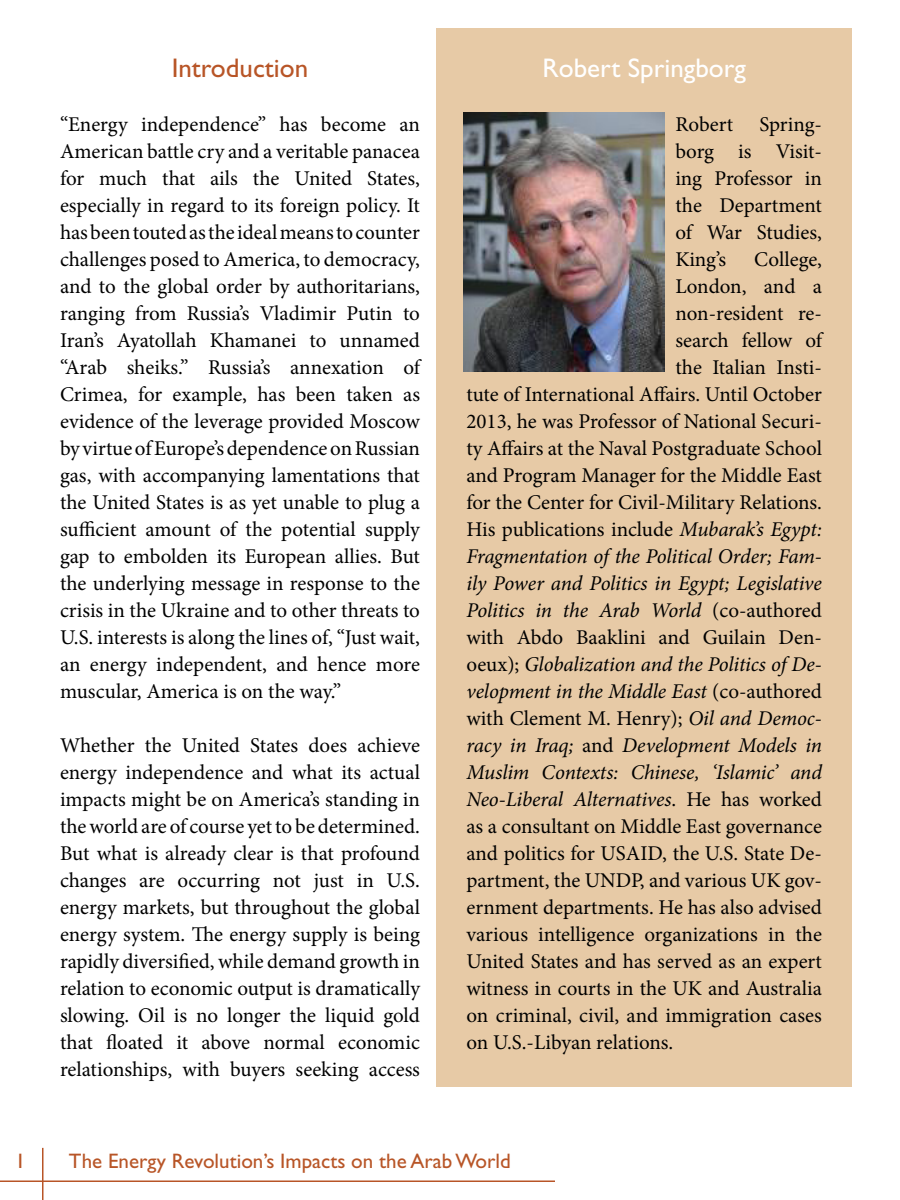
<style>
.page{position:relative;width:900px;height:1200px;background:#fff}
.page>*{position:absolute;margin:0;border:0;box-sizing:border-box;transform-origin:0 0}
.t1{font:27px "Gill Sans Std";color:#fff}
.Titles{font:27px "Gill Sans Std";color:#b85527}
.t2{font:21px/27px "Minion Pro";color:#000;text-align:justify}
.t3{font:italic 21px "Minion Pro";letter-spacing:-.01em;color:#000}
.t4{font:21px "Gill Sans Std";color:#b85527}
.s1{font-style:italic}
.s2{font-style:normal}
</style>
<div class="page">
<hr style="left:0;top:1180px;width:555px;height:2px;background:#b85527">
<hr style="left:42px;top:1148px;width:2px;height:52px;background:#b85527">
<div style="left:436px;top:28px;width:416px;height:1060px;background:#e7caa6"></div>
<img style="left:464px;top:112px;width:201px;height:260px">
<p class="Titles" style="left:172px;top:52px;width:138px">Introduction</p>
<p class="t2" style="left:60px;top:110px;width:362px">“Energy independence” has become an American battle cry and a veritable panacea for much that ails the United States, especially in regard to its foreign policy. It has been touted as the ideal means to counter challenges posed to America, to democracy, and to the global order by authoritarians, ranging from Russia’s Vladimir Putin to Iran’s Ayatollah Khamanei to unnamed “Arab sheiks.” Russia’s annexation of Crimea, for example, has been taken as evidence of the leverage provided Moscow by virtue of Europe’s dependence on Russian gas, with accompanying lamentations that the United States is as yet unable to plug a sufficient amount of the potential supply gap to embolden its European allies. But the underlying message in response to the crisis in the Ukraine and to other threats to U.S. interests is along the lines of, “Just wait, an energy independent, and hence more muscular, America is on the way.”</p>
<p class="t2" style="left:60px;top:731px;width:362px">Whether the United States does achieve energy independence and what its actual impacts might be on America’s standing in the world are of course yet to be determined.<br>But what is already clear is that profound changes are occurring not just in U.S. energy markets, but throughout the global energy system. The energy supply is being rapidly diversified, while demand growth in relation to economic output is dramatically slowing. Oil is no longer the liquid gold that floated it above normal economic relationships, with buyers seeking access</p>
<p class="t1" style="left:543px;top:52px;width:205px">Robert Springborg</p>
<p class="t2" style="left:675px;top:111px;width:148px">Robert Spring&shy;borg is Visit&shy;ing Professor in the Department of War Studies, King’s</p>
<p class="t2" style="left:754px;top:246px;width:69px">College,</p>
<p class="t2" style="left:675px;top:273px;width:148px">London, and a</p>
<p class="t2" style="left:675px;top:300px;width:148px">non-resident re-</p>
<p class="t2" style="left:675px;top:327px;width:148px">search fellow of</p>
<p class="t2" style="left:675px;top:354px;width:148px">the Italian Insti-</p>
<p class="t2" style="left:466px;top:381px;width:357px">tute of International Affairs. Until October</p>
<p class="t2" style="left:466px;top:408px;width:357px">2013, he was Professor of National Securi-</p>
<p class="t2" style="left:466px;top:435px;width:357px">ty Affairs at the Naval Postgraduate School</p>
<p class="t2" style="left:466px;top:462px;width:357px">and Program Manager for the Middle East</p>
<p class="t2" style="left:466px;top:489px;width:357px">for the Center for Civil-Military Relations.</p>
<p class="t2" style="left:466px;top:516px;width:357px">His publications include <span class="s1">Mubarak’s Egypt:</span></p>
<p class="t3" style="left:466px;top:542px;width:357px">Fragmentation of the Political Order; Fam-</p>
<p class="t3" style="left:466px;top:569px;width:357px">ily Power and Politics in Egypt; Legislative</p>
<p class="t3" style="left:466px;top:596px;width:357px">Politics in the Arab World <span class="s2">(co-authored</span></p>
<p class="t2" style="left:466px;top:624px;width:357px">with Abdo Baaklini and Guilain Den-</p>
<p class="t3" style="left:466px;top:650px;width:357px"><span class="s2">oeux);</span> Globalization and the Politics of De-</p>
<p class="t3" style="left:466px;top:677px;width:357px">velopment in the Middle East <span class="s2">(co-authored</span></p>
<p class="t2" style="left:466px;top:705px;width:357px">with Clement M. Henry); <span class="s1">Oil and Democ-</span></p>
<p class="t3" style="left:466px;top:731px;width:357px">racy in Iraq; <span class="s2">and</span> Development Models in</p>
<p class="t3" style="left:466px;top:758px;width:357px">Muslim Contexts: Chinese, ‘Islamic’ and</p>
<p class="t3" style="left:466px;top:785px;width:357px">Neo-Liberal Alternatives<span class="s2">. He has worked</span></p>
<p class="t2" style="left:466px;top:813px;width:357px">as a consultant on Middle East governance</p>
<p class="t2" style="left:466px;top:840px;width:357px">and politics for USAID, the U.S. State De-</p>
<p class="t2" style="left:466px;top:867px;width:357px">partment, the UNDP, and various UK gov-</p>
<p class="t2" style="left:466px;top:894px;width:357px">ernment departments. He has also advised</p>
<p class="t2" style="left:466px;top:921px;width:357px">various intelligence organizations in the</p>
<p class="t2" style="left:466px;top:948px;width:357px">United States and has served as an expert</p>
<p class="t2" style="left:466px;top:975px;width:357px">witness in courts in the UK and Australia</p>
<p class="t2" style="left:466px;top:1002px;width:357px">on criminal, civil, and immigration cases</p>
<p class="t2" style="left:466px;top:1029px;width:208px">on U.S.-Libyan relations.</p>
<p class="t4" style="left:15px;top:1149px;width:12px">1</p>
<p class="t4" style="left:69px;top:1149px;width:443px">The Energy Revolution’s Impacts on the Arab World</p>
</div>
